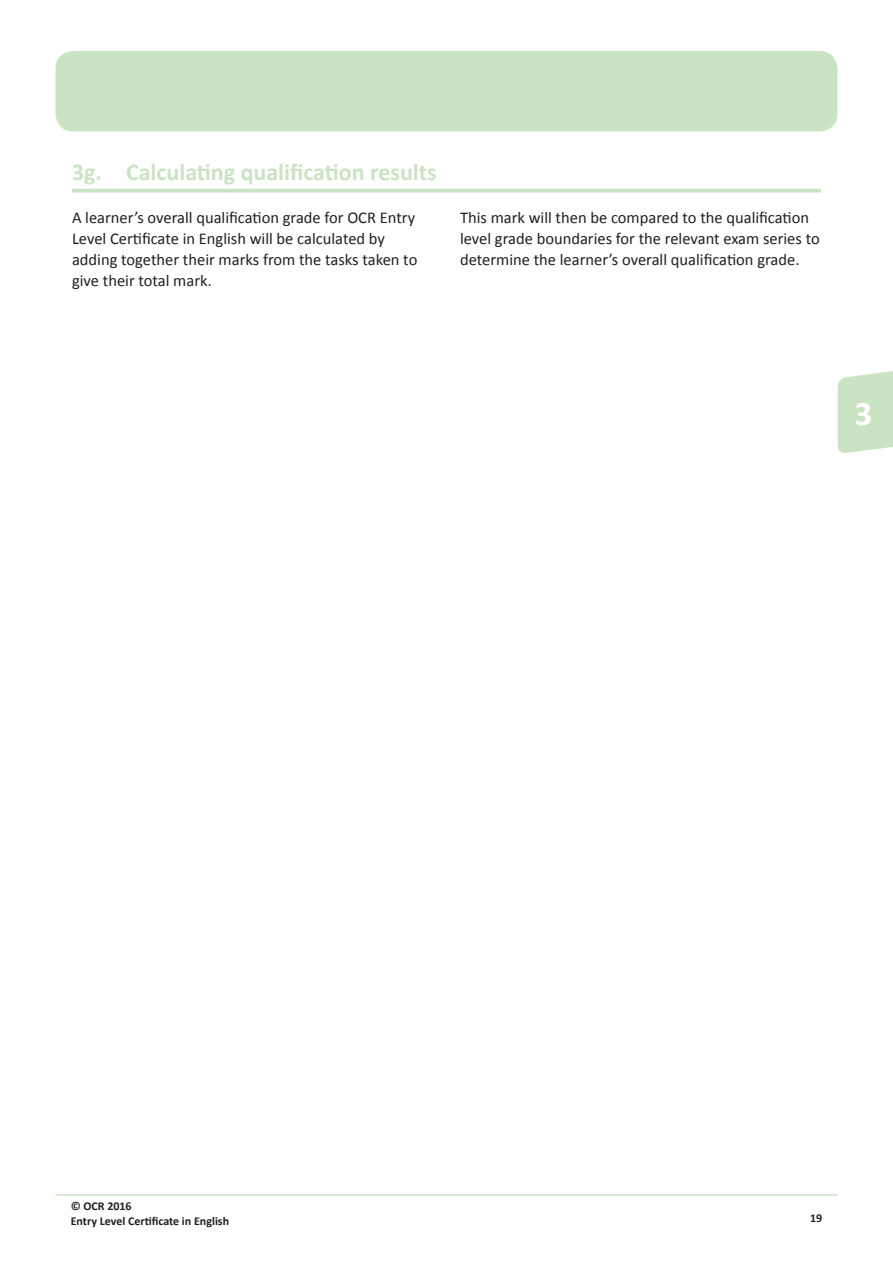
<style>
.page{position:relative;width:893px;height:1263px;background:#fff}
.page>*{position:absolute;margin:0;border:0;box-sizing:border-box;transform-origin:0 0}
.t1{font:700 34.5px "Calibri";color:#fff}
.HA{font:700 24px "Calibri";color:#cae4c3}
.TX{font:16.5px/21px "Calibri";color:#231f20}
.TXG{font:16.5px/21px "Calibri";color:#231f20}
.t2{font:700 12px/15px "Calibri";color:#231f20}
</style>
<div class="page">
<svg style="left:838px;top:371px;width:55px;height:82px;background:#cee6c7"></svg>
<div style="left:56px;top:51px;width:781px;height:81px;background:#cae4c3;border-radius:18px"></div>
<hr style="left:56px;top:1194px;width:781px;height:1px;background:#cae4c3">
<hr style="left:72px;top:189px;width:749px;height:3px;background:#cae4c3">
<p class="HA" style="left:72px;top:157px;width:366px">3g. Calculating qualification results</p>
<p class="TX" style="left:72px;top:206px;width:347px">A learner’s overall qualification grade for OCR Entry Level Certificate in English will be calculated by adding together their marks from the tasks taken to give their total mark.</p>
<p class="TXG" style="left:460px;top:206px;width:361px">This mark will then be compared to the qualification level grade boundaries for the relevant exam series to determine the learner’s overall qualification grade.</p>
<h1 class="t1" style="left:855px;top:392px;width:19px">3</h1>
<p class="t2" style="left:71px;top:1198px;width:160px">© OCR 2016<br>Entry Level Certificate in English</p>
<p class="t2" style="left:810px;top:1210px;width:14px">19</p>
</div>
